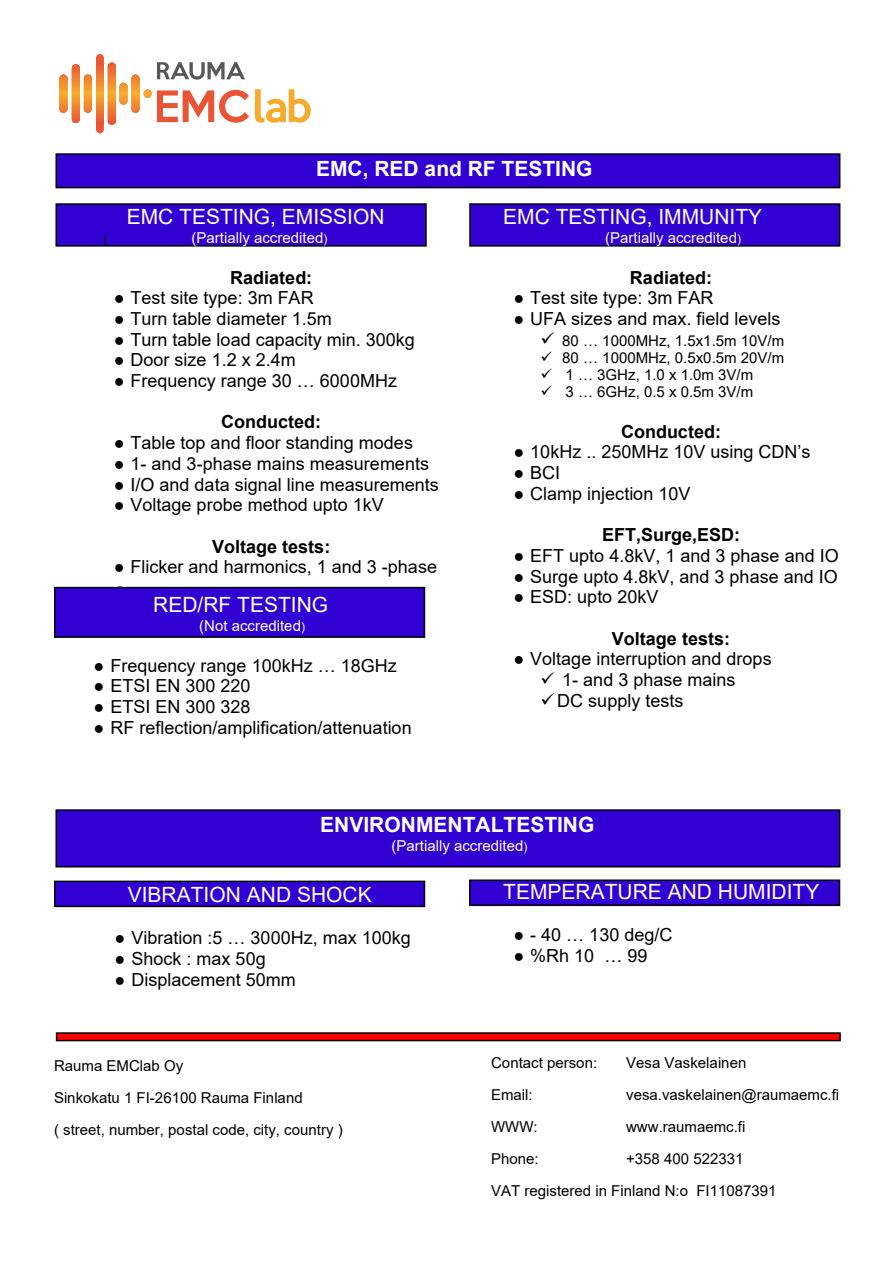
<style>
.page{position:relative;width:893px;height:1263px;background:#fff}
.page>*{position:absolute;margin:0;border:0;box-sizing:border-box;transform-origin:0 0}
.t1{font:21px "Arial";color:#fff}
.t2{font:700 21px "Arial";color:#fff}
.t3{font:18px/20.7px "Arial";color:#000}
.t4{font:700 18px "Arial";color:#000}
.t5{font:15px/17.2px "Arial";color:#000}
.t6{font:15px "Arial";color:#fff}
.t7{font:12px "Arial";color:#000}
.s1{font-size:12px}
.s2{font-family:"Times New Roman"}
</style>
<div class="page">
<svg style="left:96px;top:54px;width:19px;height:10px"></svg>
<hr style="left:60px;top:64px;width:92px;height:2px;background:#eb5834">
<hr style="left:60px;top:66px;width:92px;height:2px;background:#ec5f33">
<hr style="left:60px;top:68px;width:92px;height:2px;background:#ec6433">
<hr style="left:60px;top:70px;width:92px;height:2px;background:#ed6a32">
<hr style="left:60px;top:72px;width:92px;height:2px;background:#ee7032">
<hr style="left:60px;top:74px;width:92px;height:2px;background:#ef7631">
<hr style="left:60px;top:76px;width:92px;height:2px;background:#f07b31">
<hr style="left:60px;top:78px;width:92px;height:2px;background:#f18230">
<hr style="left:60px;top:80px;width:92px;height:2px;background:#f28730">
<hr style="left:60px;top:82px;width:92px;height:2px;background:#f38d30">
<hr style="left:60px;top:84px;width:92px;height:2px;background:#f4942f">
<hr style="left:60px;top:86px;width:92px;height:2px;background:#f5992f">
<hr style="left:60px;top:88px;width:92px;height:2px;background:#f69e2e">
<hr style="left:60px;top:90px;width:92px;height:2px;background:#f7a52e">
<hr style="left:60px;top:92px;width:92px;height:2px;background:#f8aa2d">
<hr style="left:60px;top:94px;width:92px;height:2px;background:#f7a82d">
<hr style="left:60px;top:96px;width:92px;height:2px;background:#f6a12e">
<hr style="left:60px;top:98px;width:92px;height:2px;background:#f59c2e">
<hr style="left:60px;top:100px;width:92px;height:2px;background:#f5962f">
<hr style="left:60px;top:102px;width:92px;height:2px;background:#f38f2f">
<hr style="left:60px;top:104px;width:92px;height:2px;background:#f38a30">
<hr style="left:60px;top:106px;width:92px;height:2px;background:#f28430">
<hr style="left:60px;top:107px;width:92px;height:2px;background:#f18031">
<hr style="left:60px;top:109px;width:92px;height:2px;background:#f07b31">
<hr style="left:60px;top:111px;width:92px;height:2px;background:#ef7531">
<hr style="left:60px;top:113px;width:92px;height:2px;background:#ee6f32">
<hr style="left:60px;top:115px;width:92px;height:2px;background:#ed6932">
<hr style="left:60px;top:117px;width:92px;height:2px;background:#ec6433">
<hr style="left:60px;top:119px;width:92px;height:2px;background:#eb5d33">
<hr style="left:60px;top:121px;width:92px;height:2px;background:#ea5734">
<svg style="left:60px;top:122px;width:92px;height:11px"></svg>
<hr style="left:60px;top:133px;width:92px;height:1px;background:#ea5534">
<svg style="left:157px;top:62px;width:88px;height:18px"></svg>
<svg style="left:255px;top:89px;width:56px;height:34px"></svg>
<svg style="left:157px;top:90px;width:92px;height:33px"></svg>
<div style="left:55px;top:203px;width:372px;height:44px;background:#3100d3;border:2px solid #000"></div>
<div style="left:469px;top:203px;width:371px;height:44px;background:#3100d3;border:2px solid #000"></div>
<div style="left:54px;top:587px;width:371px;height:51px;background:#3100d3;border:2px solid #000"></div>
<div style="left:54px;top:881px;width:371px;height:26px;background:#3100d3;border:2px solid #000"></div>
<div style="left:469px;top:879px;width:371px;height:27px;background:#3100d3;border:2px solid #000"></div>
<div style="left:55px;top:153px;width:785px;height:35px;background:#3100d3;border:2px solid #000"></div>
<div style="left:55px;top:809px;width:785px;height:58px;background:#3100d3;border:2px solid #000"></div>
<div style="left:56px;top:1032px;width:785px;height:9px;background:#f00;border:2px solid #000"></div>
<p class="t2" style="left:316px;top:161px;width:278px">EMC, RED and RF TESTING</p>
<p class="t1" style="left:127px;top:209px;width:259px">EMC TESTING, EMISSION</p>
<p class="t7" style="left:104px;top:234px;width:5px">(</p>
<p class="t6" style="left:192px;top:232px;width:137px">(Partially accredited<span class="s1">)</span></p>
<p class="t4" style="left:230px;top:270px;width:84px">Radiated:</p>
<p class="t3" style="left:114px;top:289px;width:201px"><span class="s2">●</span> Test site type: 3m FAR</p>
<p class="t3" style="left:114px;top:310px;width:220px"><span class="s2">●</span> Turn table diameter 1.5m</p>
<p class="t3" style="left:114px;top:331px;width:303px"><span class="s2">●</span> Turn table load capacity min. 300kg</p>
<p class="t3" style="left:114px;top:351px;width:184px"><span class="s2">●</span> Door size 1.2 x 2.4m</p>
<p class="t3" style="left:114px;top:372px;width:285px"><span class="s2">●</span> Frequency range 30 … 6000MHz</p>
<p class="t4" style="left:221px;top:415px;width:102px">Conducted:</p>
<p class="t3" style="left:114px;top:434px;width:301px"><span class="s2">●</span> Table top and floor standing modes</p>
<p class="t3" style="left:114px;top:455px;width:317px"><span class="s2">●</span> 1- and 3-phase mains measurements</p>
<p class="t3" style="left:114px;top:476px;width:327px"><span class="s2">●</span> I/O and data signal line measurements</p>
<p class="t3" style="left:114px;top:496px;width:272px"><span class="s2">●</span> Voltage probe method upto 1kV</p>
<p class="t4" style="left:212px;top:540px;width:120px">Voltage tests:</p>
<p class="t3" style="left:114px;top:558px;width:325px"><span class="s2">●</span> Flicker and harmonics, 1 and 3 -phase</p>
<p class="t1" style="left:153px;top:597px;width:176px">RED/RF TESTING</p>
<p class="t6" style="left:199px;top:620px;width:107px">(Not accredited<span class="s1">)</span></p>
<p class="t3" style="left:93px;top:656px;width:305px"><span class="s2">●</span> Frequency range 100kHz … 18GHz</p>
<p class="t3" style="left:93px;top:677px;width:159px"><span class="s2">●</span> ETSI EN 300 220</p>
<p class="t3" style="left:93px;top:698px;width:159px"><span class="s2">●</span> ETSI EN 300 328</p>
<p class="t3" style="left:93px;top:719px;width:320px"><span class="s2">●</span> RF reflection/amplification/attenuation</p>
<p class="t1" style="left:503px;top:209px;width:260px">EMC TESTING, IMMUNITY</p>
<p class="t6" style="left:605px;top:232px;width:137px">(Partially accredited<span class="s1">)</span></p>
<p class="t4" style="left:630px;top:270px;width:84px">Radiated:</p>
<p class="t3" style="left:513px;top:289px;width:201px"><span class="s2">●</span> Test site type: 3m FAR</p>
<p class="t3" style="left:513px;top:310px;width:269px"><span class="s2">●</span> UFA sizes and max. field levels</p>
<p class="t5" style="left:562px;top:333px;width:223px">80 … 1000MHz, 1.5x1.5m 10V/m<br>80 … 1000MHz, 0.5x0.5m 20V/m<br>1 … 3GHz, 1.0 x 1.0m 3V/m<br>3 … 6GHz, 0.5 x 0.5m 3V/m</p>
<p class="t4" style="left:621px;top:425px;width:102px">Conducted:</p>
<p class="t3" style="left:513px;top:443px;width:299px"><span class="s2">●</span> 10kHz .. 250MHz 10V using CDN’s</p>
<p class="t3" style="left:513px;top:464px;width:48px"><span class="s2">●</span> BCI</p>
<p class="t3" style="left:513px;top:485px;width:179px"><span class="s2">●</span> Clamp injection 10V</p>
<p class="t4" style="left:602px;top:528px;width:139px">EFT,Surge,ESD:</p>
<p class="t3" style="left:513px;top:547px;width:327px"><span class="s2">●</span> EFT upto 4.8kV, 1 and 3 phase and IO</p>
<p class="t3" style="left:513px;top:568px;width:326px"><span class="s2">●</span> Surge upto 4.8kV, and 3 phase and IO</p>
<p class="t3" style="left:513px;top:588px;width:147px"><span class="s2">●</span> ESD: upto 20kV</p>
<p class="t4" style="left:612px;top:632px;width:120px">Voltage tests:</p>
<p class="t3" style="left:557px;top:650px;width:216px;text-indent:-44px"><span class="s2">●</span> Voltage interruption and drops<br>1- and 3 phase mains<br>DC supply tests</p>
<p class="t2" style="left:320px;top:817px;width:276px">ENVIRONMENTALTESTING</p>
<p class="t6" style="left:392px;top:840px;width:137px">(Partially accredited<span class="s1">)</span></p>
<p class="t1" style="left:128px;top:887px;width:245px">VIBRATION AND SHOCK</p>
<p class="t3" style="left:115px;top:929px;width:298px"><span class="s2">●</span> Vibration :5 … 3000Hz, max 100kg</p>
<p class="t3" style="left:115px;top:950px;width:153px"><span class="s2">●</span> Shock : max 50g</p>
<p class="t3" style="left:115px;top:971px;width:183px"><span class="s2">●</span> Displacement 50mm</p>
<p class="t1" style="left:503px;top:884px;width:318px">TEMPERATURE AND HUMIDITY</p>
<p class="t3" style="left:513px;top:926px;width:161px"><span class="s2">●</span> - 40 … 130 deg/C</p>
<p class="t3" style="left:513px;top:947px;width:135px"><span class="s2">●</span> %Rh 10 … 99</p>
<p class="t5" style="left:54px;top:1051px;width:290px;line-height:32.2px">Rauma EMClab Oy<br>Sinkokatu 1 FI-26100 Rauma Finland<br>( street, number, postal code, city, country )</p>
<p class="t5" style="left:491px;top:1055px;width:108px">Contact person:</p>
<p class="t5" style="left:626px;top:1055px;width:122px">Vesa Vaskelainen</p>
<p class="t5" style="left:491px;top:1087px;width:43px">Email:</p>
<p class="t5" style="left:626px;top:1087px;width:215px">vesa.vaskelainen@raumaemc.fi</p>
<p class="t5" style="left:491px;top:1119px;width:48px">WWW:</p>
<p class="t5" style="left:626px;top:1119px;width:121px">www.raumaemc.fi</p>
<p class="t5" style="left:491px;top:1151px;width:49px">Phone:</p>
<p class="t5" style="left:491px;top:1144px;width:287px;line-height:32.2px;text-indent:135px">+358 400 522331<br>VAT registered in Finland N:o FI11087391</p>
</div>
